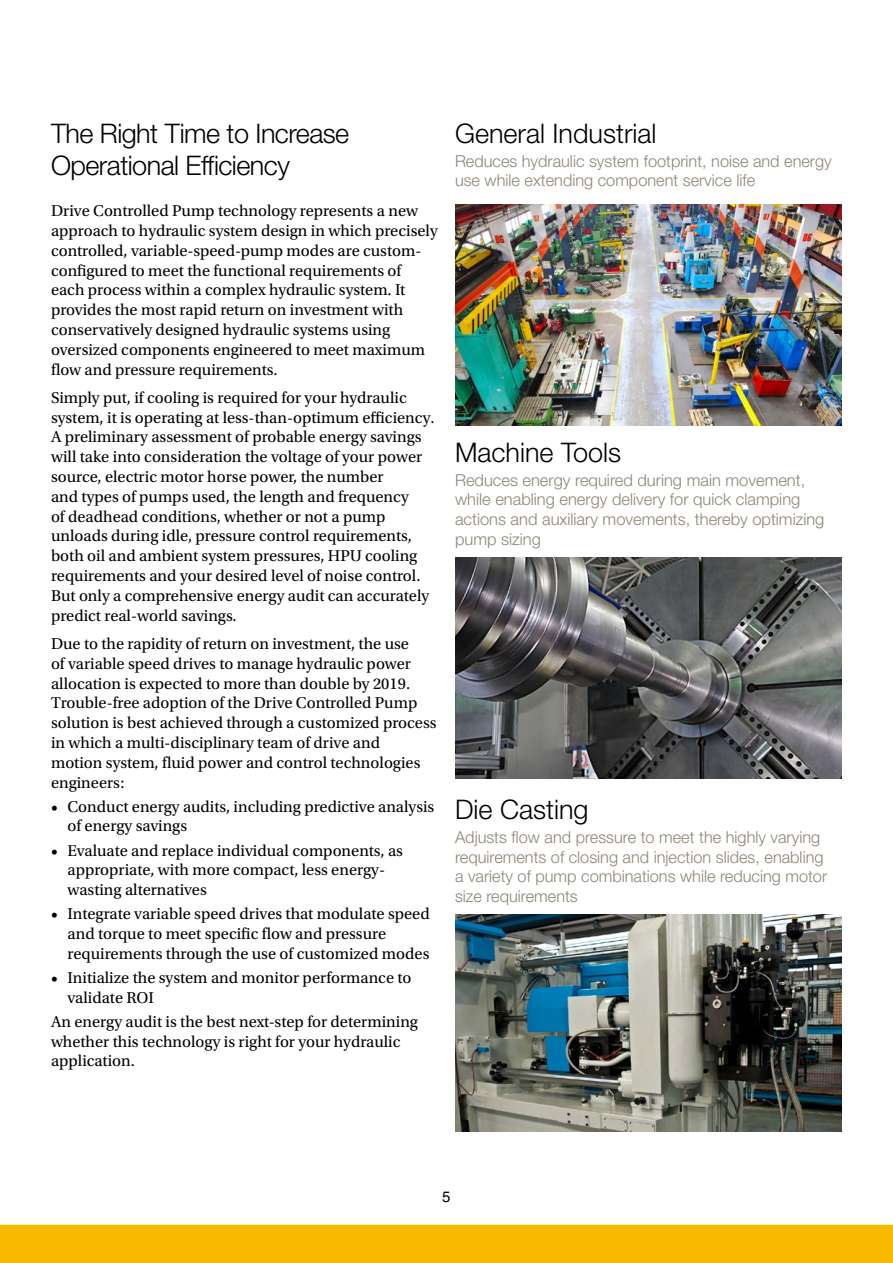
<style>
.page{position:relative;width:893px;height:1263px;background:#fff}
.page>*{position:absolute;margin:0;border:0;box-sizing:border-box;transform-origin:0 0}
.t1{font:300 27px "Helvetica Neue LT Std";letter-spacing:-.02em;color:#000}
.t2{font:300 27px "Helvetica Neue LT Std";color:#000}
.t3{font:16.5px/19.8px "Utopia Std";color:#000}
.t4{font:300 16.5px/19.8px "Helvetica Neue LT Std";color:#8e8677}
.t5{font:15px "Helvetica";color:#000}
</style>
<div class="page">
<img style="left:455px;top:204px;width:387px;height:221px">
<img style="left:455px;top:557px;width:387px;height:221px">
<img style="left:455px;top:914px;width:387px;height:217px">
<div style="left:0;top:1225px;width:893px;height:38px;background:#fbb800"></div>
<p class="t1" style="left:51px;top:116px;width:300px">The Right Time to Increase</p>
<p class="t1" style="left:51px;top:149px;width:240px">Operational Efficiency</p>
<p class="t3" style="left:51px;top:201px;width:388px">Drive Controlled Pump technology represents a new approach to hydraulic system design in which precisely controlled, variable-speed-pump modes are custom&shy;configured to meet the functional requirements of each process within a complex hydraulic system. It provides the most rapid return on investment with conservatively designed hydraulic systems using oversized components engineered to meet maximum flow and pressure requirements.</p>
<p class="t3" style="left:51px;top:388px;width:385px">Simply put, if cooling is required for your hydraulic system, it is operating at less-than-optimum efficiency.<br>A preliminary assessment of probable energy savings will take into consideration the voltage of your power source, electric motor horse power, the number<br>and types of pumps used, the length and frequency<br>of deadhead conditions, whether or not a pump unloads during idle, pressure control requirements, both oil and ambient system pressures, HPU cooling requirements and your desired level of noise control.<br>But only a comprehensive energy audit can accurately predict real-world savings.</p>
<p class="t3" style="left:51px;top:634px;width:387px">Due to the rapidity of return on investment, the use<br>of variable speed drives to manage hydraulic power allocation is expected to more than double by 2019.<br>Trouble-free adoption of the Drive Controlled Pump solution is best achieved through a customized process in which a multi-disciplinary team of drive and<br>motion system, fluid power and control technologies engineers:</p>
<p class="t3" style="left:68px;top:797px;width:368px;text-indent:-16px">• Conduct energy audits, including predictive analysis of energy savings</p>
<p class="t3" style="left:68px;top:840px;width:337px;text-indent:-16px">• Evaluate and replace individual components, as appropriate, with more compact, less energy&shy;wasting alternatives</p>
<p class="t3" style="left:68px;top:904px;width:364px;text-indent:-16px">• Integrate variable speed drives that modulate speed and torque to meet specific flow and pressure requirements through the use of customized modes</p>
<p class="t3" style="left:68px;top:968px;width:346px;text-indent:-16px">• Initialize the system and monitor performance to validate ROI</p>
<p class="t3" style="left:51px;top:1012px;width:369px">An energy audit is the best next-step for determining whether this technology is right for your hydraulic application.</p>
<p class="t2" style="left:455px;top:116px;width:203px">General Industrial</p>
<p class="t4" style="left:455px;top:151px;width:378px">Reduces hydraulic system footprint, noise and energy use while extending component service life</p>
<p class="t2" style="left:455px;top:435px;width:168px">Machine Tools</p>
<p class="t4" style="left:455px;top:469px;width:371px">Reduces energy required during main movement, while enabling energy delivery for quick clamping actions and auxiliary movements, thereby optimizing pump sizing</p>
<p class="t2" style="left:455px;top:793px;width:135px">Die Casting</p>
<p class="t4" style="left:455px;top:827px;width:374px">Adjusts flow and pressure to meet the highly varying requirements of closing and injection slides, enabling a variety of pump combinations while reducing motor size requirements</p>
<p class="t5" style="left:442px;top:1188px;width:10px">5</p>
</div>
